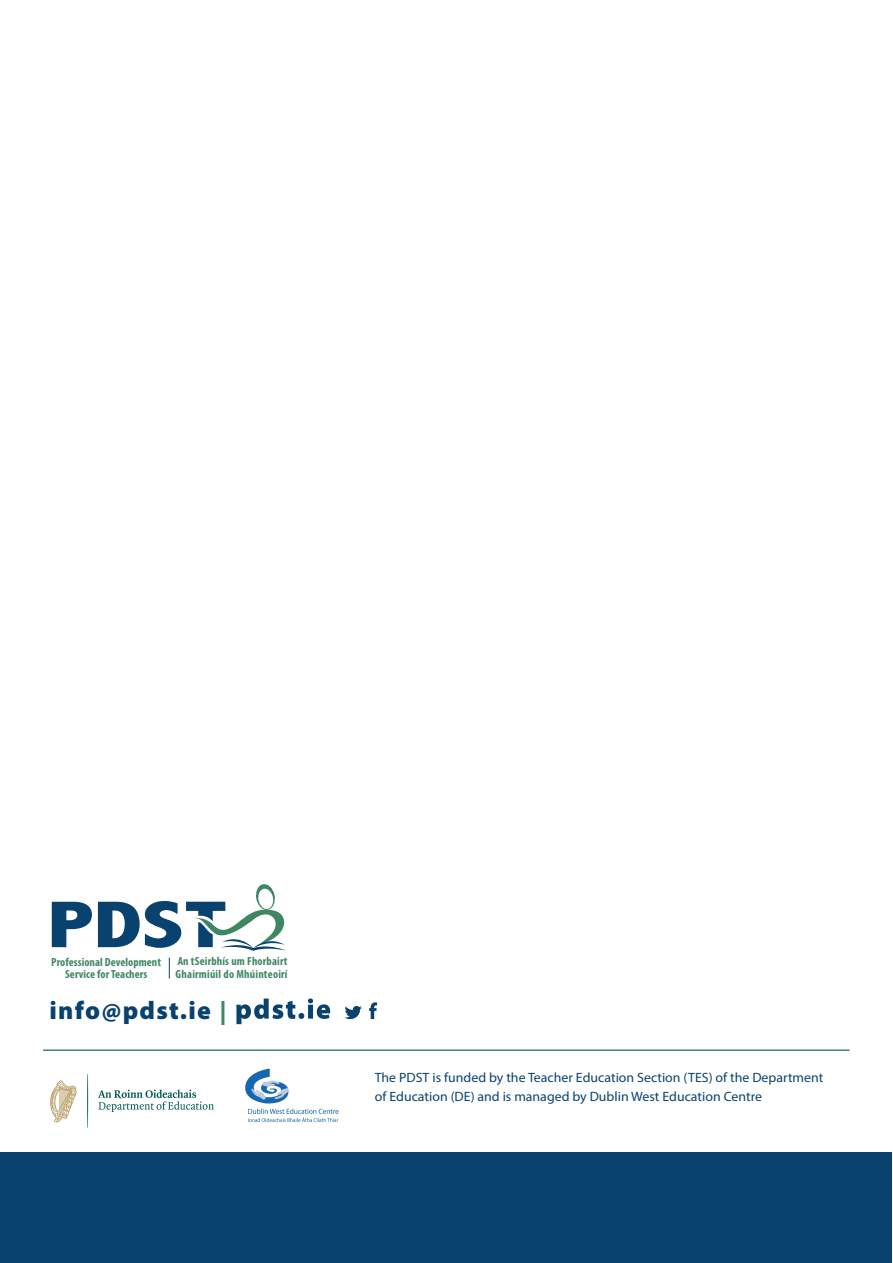
<style>
.page{position:relative;width:893px;height:1263px;background:#fff}
.page>*{position:absolute;margin:0;border:0;box-sizing:border-box;transform-origin:0 0}
.t1{font:900 25.5px "Myriad Pro";letter-spacing:.05em;color:#0a426f}
.t2{font:13.5px/19.5px "Myriad Pro";color:#0a426f}
.t3{font:700 condensed 11.85px/12.3px "Myriad Pro";letter-spacing:.015em;color:#3f8762;text-align:center}
.s1{font-size:24px;color:#3f8863}
</style>
<div class="page">
<svg style="left:52px;top:902px;width:40px;height:45px"></svg>
<svg style="left:98px;top:884px;width:188px;height:67px"></svg>
<svg style="left:169px;top:958px;width:1px;height:20px"></svg>
<img style="left:236px;top:998px;width:142px;height:27px">
<hr style="left:43px;top:1049px;width:807px;height:2px;background:#3f8863">
<div style="left:1px;top:1152px;width:891px;height:111px;background:#0a426f"></div>
<img style="left:50px;top:1074px;width:164px;height:54px">
<img style="left:245px;top:1068px;width:94px;height:54px">
<p class="t3" style="left:51px;top:955px;width:111px">Professional Development<br>Service for Teachers</p>
<p class="t3" style="left:176px;top:955px;width:113px;line-height:13px;text-align:left">An tSeirbhís um Fhorbairt<br>Ghairmiúil do Mhúinteoirí</p>
<h1 class="t1" style="left:50px;top:995px;width:179px">info@pdst.ie <span class="s1">|</span></h1>
<p class="t2" style="left:375px;top:1068px;width:450px">The PDST is funded by the Teacher Education Section (TES) of the Department of Education (DE) and is managed by Dublin West Education Centre</p>
</div>
